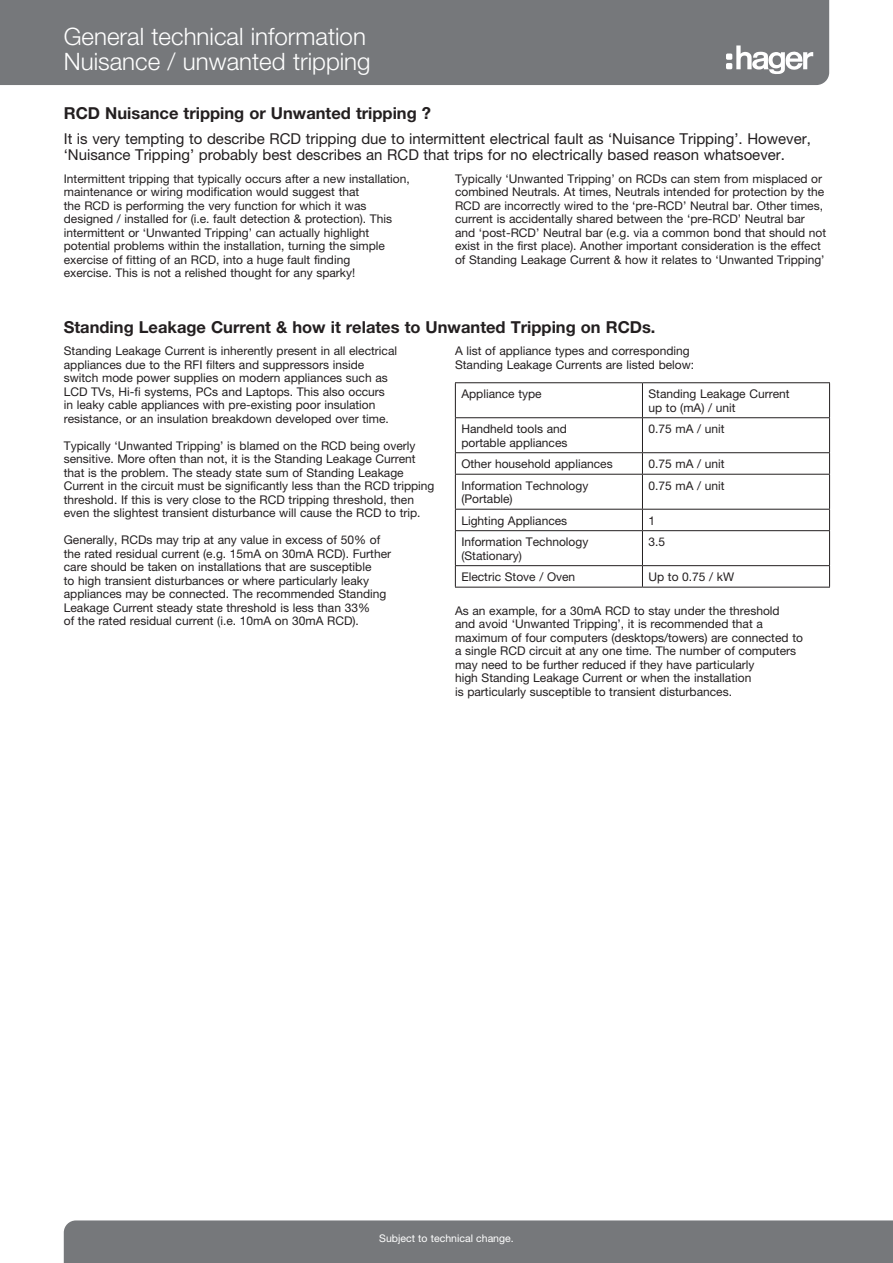
<style>
.page{position:relative;width:893px;height:1263px;background:#fff}
.page>*{position:absolute;margin:0;border:0;box-sizing:border-box;transform-origin:0 0}
.t1{font:300 24px/25.5px "Helvetica Neue";color:#fff}
.t2{font:700 16.5px "Helvetica Neue";color:#231f20}
.t3{font:15px/16.5px "Helvetica Neue";color:#231f20}
.t4{font:12px/13.5px "Helvetica Neue";color:#231f20}
.t5{font:10.5px "Helvetica Neue";color:#fff}
</style>
<div class="page">
<div style="left:64px;top:1220px;width:829px;height:43px;background:#76787b"></div>
<div style="left:0;top:0;width:829px;height:85px;background:#76787b"></div>
<svg style="left:726px;top:45px;width:87px;height:30px"></svg>
<hr style="left:455px;top:382px;width:187px;height:1px;background:#231f20">
<hr style="left:455px;top:383px;width:1px;height:34px;background:#231f20">
<hr style="left:642px;top:382px;width:188px;height:1px;background:#231f20">
<hr style="left:642px;top:383px;width:1px;height:34px;background:#231f20">
<hr style="left:829px;top:383px;width:1px;height:34px;background:#231f20">
<hr style="left:455px;top:417px;width:187px;height:1px;background:#231f20">
<hr style="left:455px;top:418px;width:1px;height:34px;background:#231f20">
<hr style="left:642px;top:417px;width:188px;height:1px;background:#231f20">
<hr style="left:642px;top:418px;width:1px;height:34px;background:#231f20">
<hr style="left:829px;top:418px;width:1px;height:34px;background:#231f20">
<hr style="left:455px;top:452px;width:187px;height:1px;background:#231f20">
<svg style="left:455px;top:453px;width:1px;height:21px"></svg>
<hr style="left:642px;top:452px;width:188px;height:1px;background:#231f20">
<svg style="left:642px;top:453px;width:1px;height:21px"></svg>
<svg style="left:829px;top:453px;width:1px;height:21px"></svg>
<hr style="left:455px;top:474px;width:187px;height:1px;background:#231f20">
<hr style="left:455px;top:475px;width:1px;height:34px;background:#231f20">
<hr style="left:642px;top:474px;width:188px;height:1px;background:#231f20">
<hr style="left:642px;top:475px;width:1px;height:34px;background:#231f20">
<hr style="left:829px;top:475px;width:1px;height:34px;background:#231f20">
<hr style="left:455px;top:509px;width:187px;height:1px;background:#231f20">
<svg style="left:455px;top:510px;width:1px;height:20px"></svg>
<hr style="left:642px;top:509px;width:188px;height:1px;background:#231f20">
<svg style="left:642px;top:510px;width:1px;height:20px"></svg>
<svg style="left:829px;top:510px;width:1px;height:20px"></svg>
<hr style="left:455px;top:530px;width:187px;height:1px;background:#231f20">
<hr style="left:455px;top:531px;width:1px;height:34px;background:#231f20">
<hr style="left:642px;top:530px;width:188px;height:1px;background:#231f20">
<hr style="left:642px;top:531px;width:1px;height:34px;background:#231f20">
<hr style="left:829px;top:531px;width:1px;height:34px;background:#231f20">
<hr style="left:455px;top:565px;width:187px;height:1px;background:#231f20">
<svg style="left:455px;top:566px;width:1px;height:21px"></svg>
<hr style="left:642px;top:565px;width:188px;height:1px;background:#231f20">
<svg style="left:642px;top:566px;width:1px;height:21px"></svg>
<svg style="left:829px;top:566px;width:1px;height:21px"></svg>
<hr style="left:455px;top:587px;width:187px;height:1px;background:#231f20">
<hr style="left:642px;top:587px;width:188px;height:1px;background:#231f20">
<p class="t1" style="left:64px;top:23px;width:308px">General technical information<br>Nuisance / unwanted tripping</p>
<p class="t2" style="left:64px;top:103px;width:369px">RCD Nuisance tripping or Unwanted tripping ?</p>
<p class="t3" style="left:64px;top:130px;width:749px">It is very tempting to describe RCD tripping due to intermittent electrical fault as ‘Nuisance Tripping’. However, ‘Nuisance Tripping’ probably best describes an RCD that trips for no electrically based reason whatsoever.</p>
<p class="t4" style="left:64px;top:171px;width:348px">Intermittent tripping that typically occurs after a new installation, maintenance or wiring modification would suggest that<br>the RCD is performing the very function for which it was designed / installed for (i.e. fault detection &amp; protection). This intermittent or ‘Unwanted Tripping’ can actually highlight potential problems within the installation, turning the simple exercise of fitting of an RCD, into a huge fault finding<br>exercise. This is not a relished thought for any sparky!</p>
<p class="t4" style="left:455px;top:171px;width:373px">Typically ‘Unwanted Tripping’ on RCDs can stem from misplaced or combined Neutrals. At times, Neutrals intended for protection by the RCD are incorrectly wired to the ‘pre-RCD’ Neutral bar. Other times, current is accidentally shared between the ‘pre-RCD’ Neutral bar and ‘post-RCD’ Neutral bar (e.g. via a common bond that should not exist in the first place). Another important consideration is the effect of Standing Leakage Current &amp; how it relates to ‘Unwanted Tripping’</p>
<p class="t2" style="left:64px;top:317px;width:593px">Standing Leakage Current &amp; how it relates to Unwanted Tripping on RCDs.</p>
<p class="t4" style="left:64px;top:344px;width:335px">Standing Leakage Current is inherently present in all electrical appliances due to the RFI filters and suppressors inside switch mode power supplies on modern appliances such as LCD TVs, Hi-fi systems, PCs and Laptops. This also occurs in leaky cable appliances with pre-existing poor insulation resistance, or an insulation breakdown developed over time.</p>
<p class="t4" style="left:64px;top:439px;width:372px">Typically ‘Unwanted Tripping’ is blamed on the RCD being overly sensitive. More often than not, it is the Standing Leakage Current that is the problem. The steady state sum of Standing Leakage Current in the circuit must be significantly less than the RCD tripping threshold. If this is very close to the RCD tripping threshold, then even the slightest transient disturbance will cause the RCD to trip.</p>
<p class="t4" style="left:64px;top:533px;width:329px">Generally, RCDs may trip at any value in excess of 50% of the rated residual current (e.g. 15mA on 30mA RCD). Further care should be taken on installations that are susceptible<br>to high transient disturbances or where particularly leaky appliances may be connected. The recommended Standing Leakage Current steady state threshold is less than 33%<br>of the rated residual current (i.e. 10mA on 30mA RCD).</p>
<p class="t4" style="left:455px;top:344px;width:241px">A list of appliance types and corresponding<br>Standing Leakage Currents are listed below:</p>
<p class="t4" style="left:461px;top:387px;width:82px">Appliance type</p>
<p class="t4" style="left:648px;top:387px;width:143px">Standing Leakage Current up to (mA) / unit</p>
<p class="t4" style="left:461px;top:422px;width:108px">Handheld tools and portable appliances</p>
<p class="t4" style="left:648px;top:422px;width:78px">0.75 mA / unit</p>
<p class="t4" style="left:461px;top:457px;width:153px">Other household appliances</p>
<p class="t4" style="left:648px;top:457px;width:78px">0.75 mA / unit</p>
<p class="t4" style="left:461px;top:478px;width:129px">Information Technology (Portable)</p>
<p class="t4" style="left:648px;top:478px;width:78px">0.75 mA / unit</p>
<p class="t4" style="left:461px;top:513px;width:107px">Lighting Appliances</p>
<p class="t4" style="left:648px;top:513px;width:8px">1</p>
<p class="t4" style="left:461px;top:535px;width:129px">Information Technology (Stationary)</p>
<p class="t4" style="left:648px;top:535px;width:18px">3.5</p>
<p class="t4" style="left:461px;top:570px;width:115px">Electric Stove / Oven</p>
<p class="t4" style="left:648px;top:570px;width:87px">Up to 0.75 / kW</p>
<p class="t4" style="left:455px;top:603px;width:349px">As an example, for a 30mA RCD to stay under the threshold<br>and avoid ‘Unwanted Tripping’, it is recommended that a maximum of four computers (desktops/towers) are connected to a single RCD circuit at any one time. The number of computers may need to be further reduced if they have particularly<br>high Standing Leakage Current or when the installation<br>is particularly susceptible to transient disturbances.</p>
<p class="t5" style="left:379px;top:1231px;width:136px">Subject to technical change.</p>
</div>
